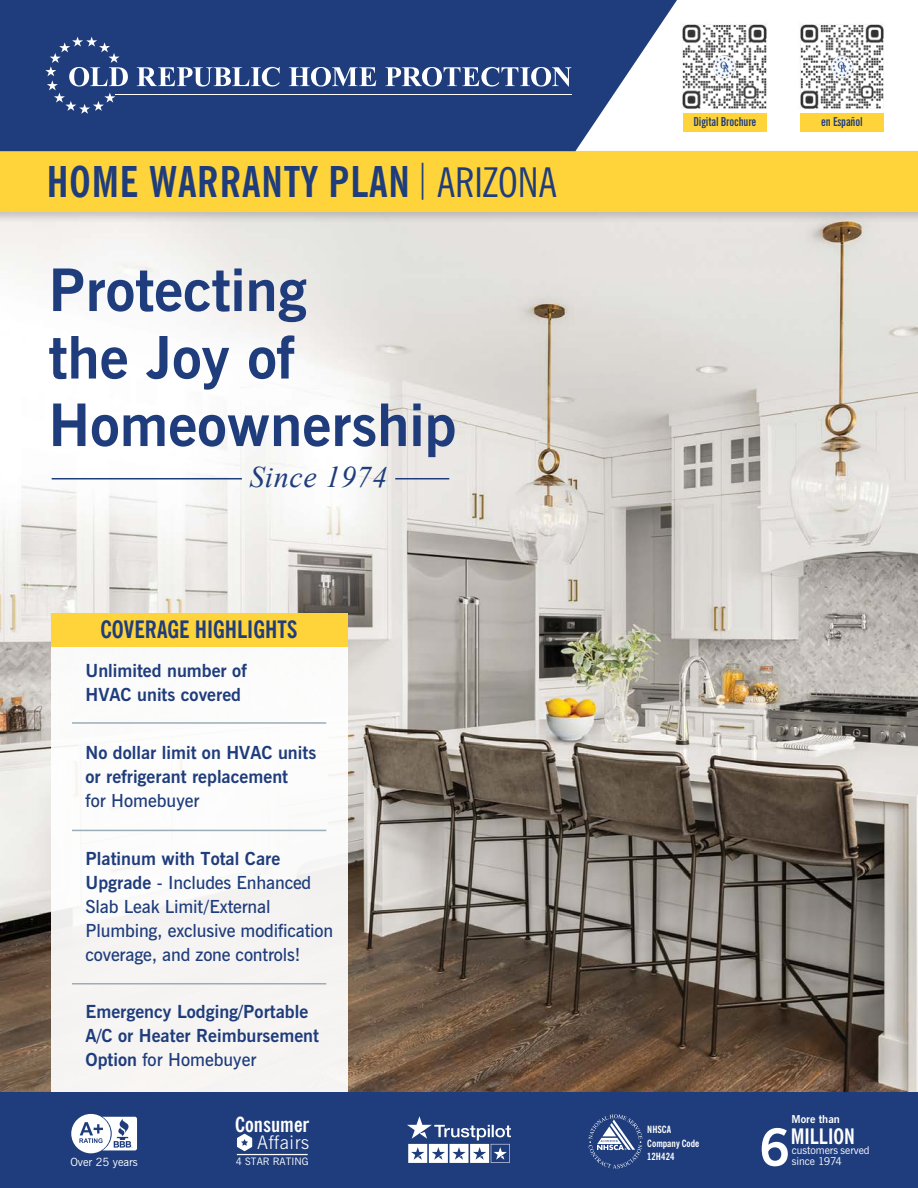
<style>
.page{position:relative;width:918px;height:1188px;background:#fff}
.page>*{position:absolute;margin:0;border:0;box-sizing:border-box;transform-origin:0 0}
.t1{font:700 58.5px/67.5px "News Gothic BT";color:#1f3d7c}
.t2{font:700 51.45px "News Gothic BT";color:#fff}
.t3{font:700 condensed 42.45px "News Gothic BT";letter-spacing:.02em;color:#1f3d7c}
.t4{font:italic 30px "Times New Roman";letter-spacing:.02em;color:#1f3d7c}
.t5{font:700 condensed 24px "News Gothic BT";color:#1f3d7c}
.t6{font:700 condensed 21.3px "News Gothic BT";color:#fff}
.t7{font:700 condensed 20.85px "News Gothic BT";color:#fff}
.t8{font:300 18.75px "News Gothic BT";letter-spacing:.03em;color:#fff}
.t9{font:700 18px/24px "News Gothic BT";color:#1f3d7c}
.t10{font:600 18px/24px "News Gothic BT";letter-spacing:-.01em;color:#1f3d7c}
.t11{font:700 extra-condensed 12.3px "News Gothic BT";letter-spacing:-.01em;color:#1f3d7c}
.t12{font:11.4px "News Gothic BT";color:#fff}
.t13{font:700 10.95px "News Gothic BT";color:#fff}
.t14{font:10.8px "News Gothic BT";color:#fff}
.t15{font:10.2px "News Gothic BT";letter-spacing:.005em;color:#fff}
.t16{font:700 condensed 10.05px/13.5px "News Gothic BT";color:#fff}
.s1{font-weight:300;font-stretch:normal;font-size:36.9px}
.s2{font-weight:400;font-size:41.1px}
.s3{font-weight:700}
.s4{font-weight:600}
</style>
<div class="page">
<img style="left:0;top:224px;width:918px;height:869px">
<div style="left:51px;top:645px;width:297px;height:466px;background:#fff"></div>
<div style="left:51px;top:613px;width:297px;height:33px;background:#ffd33a"></div>
<hr style="left:72px;top:722px;width:254px;height:2px;background:#9cadb7">
<hr style="left:72px;top:830px;width:254px;height:1px;background:#9cadb7">
<hr style="left:72px;top:983px;width:254px;height:2px;background:#9cadb7">
<div style="left:0;top:1093px;width:918px;height:95px;background:#1f3d7c"></div>
<svg style="left:588px;top:1114px;width:54px;height:54px"></svg>
<div style="left:0;top:147px;width:918px;height:77px;background:#000;opacity:.2"></div>
<div style="left:0;top:151px;width:918px;height:61px;background:#ffd33a"></div>
<hr style="left:52px;top:478px;width:190px;height:1px;background:#1f3d7c">
<hr style="left:395px;top:478px;width:54px;height:1px;background:#1f3d7c">
<svg style="left:407px;top:1116px;width:104px;height:47px"></svg>
<svg style="left:71px;top:1114px;width:66px;height:39px"></svg>
<svg style="left:237px;top:1134px;width:15px;height:17px"></svg>
<hr style="left:237px;top:1154px;width:71px;height:1px;background:#fff">
<svg style="left:0;top:0;width:677px;height:151px;fill:#1f3d7c"></svg>
<svg style="left:137px;top:67px;width:143px;height:20px"></svg>
<svg style="left:289px;top:67px;width:87px;height:20px"></svg>
<svg style="left:385px;top:67px;width:186px;height:20px"></svg>
<svg style="left:45px;top:37px;width:83px;height:77px"></svg>
<hr style="left:115px;top:94px;width:456px;height:1px;background:#fff">
<div style="left:683px;top:112px;width:84px;height:20px;background:#ffd33a"></div>
<div style="left:800px;top:112px;width:84px;height:20px;background:#ffd33a"></div>
<div style="left:796px;top:20px;width:92px;height:93px;background:#fff"></div>
<img style="left:800px;top:24px;width:84px;height:85px">
<div style="left:679px;top:20px;width:92px;height:93px;background:#fff"></div>
<img style="left:682px;top:24px;width:85px;height:85px">
<h3 class="t3" style="left:47px;top:156px;width:511px">HOME WARRANTY PLAN<span class="s1">|</span> <span class="s2">ARIZONA</span></h3>
<h1 class="t1" style="left:48px;top:256px;width:409px">Protecting<br>the Joy of<br>Homeownership</h1>
<h3 class="t4" style="left:249px;top:457px;width:139px">Since 1974</h3>
<h3 class="t5" style="left:101px;top:615px;width:198px">COVERAGE HIGHLIGHTS</h3>
<p class="t9" style="left:86px;top:659px;width:163px">Unlimited number of<br>HVAC units covered</p>
<p class="t9" style="left:86px;top:740px;width:232px">No dollar limit on HVAC units or refrigerant replacement</p>
<p class="t10" style="left:86px;top:788px;width:115px">for Homebuyer</p>
<p class="t10" style="left:86px;top:846px;width:249px"><span class="s3">Platinum with Total Care<br>Upgrade</span> - Includes Enhanced<br>Slab Leak Limit/External<br>Plumbing, exclusive modification coverage, and zone controls!</p>
<p class="t9" style="left:86px;top:1000px;width:235px">Emergency Lodging/Portable<br>A/C or Heater Reimbursement<br>Option <span class="s4">for Homebuyer</span></p>
<p class="t11" style="left:694px;top:115px;width:64px">Digital Brochure</p>
<p class="t11" style="left:821px;top:115px;width:43px">en Español</p>
<p class="t13" style="left:791px;top:1112px;width:50px">More than</p>
<p class="t6" style="left:791px;top:1123px;width:65px">MILLION</p>
<p class="t7" style="left:235px;top:1111px;width:75px">Consumer</p>
<p class="t8" style="left:257px;top:1131px;width:53px">Affairs</p>
<p class="t15" style="left:236px;top:1155px;width:74px">4 STAR RATING</p>
<p class="t16" style="left:647px;top:1123px;width:54px">NHSCA<br>Company Code<br>12H424</p>
<h2 class="t2" style="left:759px;top:1116px;width:33px">6</h2>
<p class="t14" style="left:792px;top:1144px;width:80px">customers served</p>
<p class="t12" style="left:70px;top:1155px;width:69px">Over 25 years</p>
<p class="t14" style="left:792px;top:1155px;width:52px">since 1974</p>
</div>
